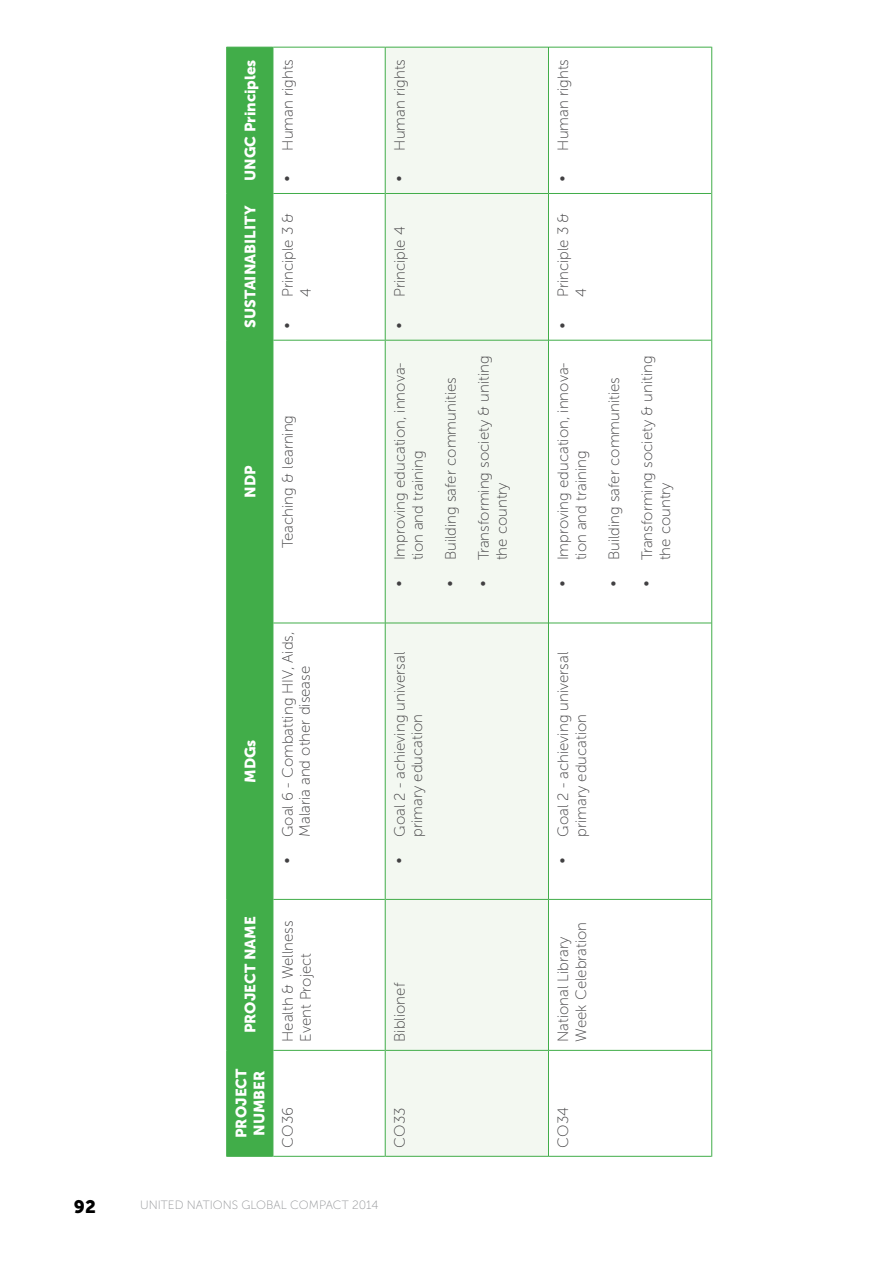
<style>
.page{position:relative;width:893px;height:1263px;background:#fff}
.page>*{position:absolute;margin:0;border:0;box-sizing:border-box;transform-origin:0 0}
.t1{font:18px "Museo Sans 900";color:#000}
.t2{font:15px/18px "Museo Sans 100";color:#414042}
.t3{font:15px/18px "Museo Sans 900";color:#fff}
.t4{font:12px "Museo Sans 100";color:#939598}
</style>
<div class="page">
<div style="left:227px;top:48px;width:46px;height:1108px;background:#41ad49"></div>
<div style="left:386px;top:48px;width:162px;height:1108px;background:#f3f8f1"></div>
<hr style="left:226px;top:1050px;width:1px;height:107px;background:#41ad49">
<hr style="left:227px;top:1156px;width:46px;height:1px;background:#41ad49">
<hr style="left:226px;top:899px;width:1px;height:151px;background:#41ad49">
<hr style="left:227px;top:1050px;width:46px;height:1px;background:#41ad49">
<hr style="left:226px;top:623px;width:1px;height:276px;background:#41ad49">
<hr style="left:227px;top:899px;width:46px;height:1px;background:#41ad49">
<hr style="left:226px;top:340px;width:1px;height:283px;background:#41ad49">
<hr style="left:227px;top:623px;width:46px;height:1px;background:#41ad49">
<hr style="left:226px;top:193px;width:1px;height:147px;background:#41ad49">
<hr style="left:227px;top:340px;width:46px;height:1px;background:#41ad49">
<hr style="left:226px;top:47px;width:1px;height:146px;background:#41ad49">
<hr style="left:227px;top:193px;width:46px;height:1px;background:#41ad49">
<hr style="left:227px;top:47px;width:46px;height:1px;background:#41ad49">
<hr style="left:273px;top:1050px;width:1px;height:107px;background:#41ad49">
<hr style="left:273px;top:1156px;width:112px;height:1px;background:#41ad49">
<hr style="left:273px;top:899px;width:1px;height:151px;background:#41ad49">
<hr style="left:273px;top:1050px;width:112px;height:1px;background:#41ad49">
<hr style="left:273px;top:623px;width:1px;height:276px;background:#41ad49">
<hr style="left:273px;top:899px;width:112px;height:1px;background:#41ad49">
<hr style="left:273px;top:340px;width:1px;height:283px;background:#41ad49">
<hr style="left:273px;top:623px;width:112px;height:1px;background:#41ad49">
<hr style="left:273px;top:193px;width:1px;height:147px;background:#41ad49">
<hr style="left:273px;top:340px;width:112px;height:1px;background:#41ad49">
<hr style="left:273px;top:47px;width:1px;height:146px;background:#41ad49">
<hr style="left:273px;top:193px;width:112px;height:1px;background:#41ad49">
<hr style="left:273px;top:47px;width:112px;height:1px;background:#41ad49">
<hr style="left:385px;top:1050px;width:1px;height:107px;background:#41ad49">
<hr style="left:386px;top:1156px;width:162px;height:1px;background:#41ad49">
<hr style="left:385px;top:899px;width:1px;height:151px;background:#41ad49">
<hr style="left:386px;top:1050px;width:162px;height:1px;background:#41ad49">
<hr style="left:385px;top:623px;width:1px;height:276px;background:#41ad49">
<hr style="left:386px;top:899px;width:162px;height:1px;background:#41ad49">
<hr style="left:385px;top:340px;width:1px;height:283px;background:#41ad49">
<hr style="left:386px;top:623px;width:162px;height:1px;background:#41ad49">
<hr style="left:385px;top:193px;width:1px;height:147px;background:#41ad49">
<hr style="left:386px;top:340px;width:162px;height:1px;background:#41ad49">
<hr style="left:385px;top:47px;width:1px;height:146px;background:#41ad49">
<hr style="left:386px;top:193px;width:162px;height:1px;background:#41ad49">
<hr style="left:386px;top:47px;width:162px;height:1px;background:#41ad49">
<hr style="left:548px;top:1050px;width:1px;height:107px;background:#41ad49">
<hr style="left:549px;top:1156px;width:162px;height:1px;background:#41ad49">
<hr style="left:548px;top:899px;width:1px;height:151px;background:#41ad49">
<hr style="left:549px;top:1050px;width:162px;height:1px;background:#41ad49">
<hr style="left:548px;top:623px;width:1px;height:276px;background:#41ad49">
<hr style="left:549px;top:899px;width:162px;height:1px;background:#41ad49">
<hr style="left:548px;top:340px;width:1px;height:283px;background:#41ad49">
<hr style="left:549px;top:623px;width:162px;height:1px;background:#41ad49">
<hr style="left:548px;top:193px;width:1px;height:147px;background:#41ad49">
<hr style="left:549px;top:340px;width:162px;height:1px;background:#41ad49">
<hr style="left:548px;top:47px;width:1px;height:146px;background:#41ad49">
<hr style="left:549px;top:193px;width:162px;height:1px;background:#41ad49">
<hr style="left:549px;top:47px;width:162px;height:1px;background:#41ad49">
<hr style="left:711px;top:1050px;width:1px;height:107px;background:#41ad49">
<hr style="left:711px;top:899px;width:1px;height:151px;background:#41ad49">
<hr style="left:711px;top:623px;width:1px;height:276px;background:#41ad49">
<hr style="left:711px;top:340px;width:1px;height:283px;background:#41ad49">
<hr style="left:711px;top:193px;width:1px;height:147px;background:#41ad49">
<hr style="left:711px;top:47px;width:1px;height:146px;background:#41ad49">
<p class="t3" style="left:241px;top:181px;width:123px;rotate:-90deg">UNGC Principles</p>
<p class="t3" style="left:241px;top:328px;width:123px;rotate:-90deg">SUSTAINABILITY</p>
<p class="t2" style="left:279px;top:182px;width:125px;rotate:-90deg">• Human rights</p>
<p class="t2" style="left:279px;top:297px;width:86px;text-indent:-32px;rotate:-90deg">• Principle 3 &amp;<br>4</p>
<p class="t3" style="left:241px;top:498px;width:34px;rotate:-90deg">NDP</p>
<p class="t2" style="left:279px;top:548px;width:135px;rotate:-90deg">Teaching &amp; learning</p>
<p class="t3" style="left:241px;top:783px;width:45px;rotate:-90deg">MDGs</p>
<p class="t2" style="left:279px;top:864px;width:234px;line-height:17.2px;text-align:center;rotate:-90deg">• Goal 6 - Combatting HIV, Aids,<br>Malaria and other disease</p>
<p class="t2" style="left:391px;top:182px;width:125px;rotate:-90deg">• Human rights</p>
<p class="t2" style="left:391px;top:329px;width:104px;rotate:-90deg">• Principle 4</p>
<p class="t2" style="left:391px;top:560px;width:200px;text-indent:-27px;rotate:-90deg">• Improving education, innova&shy;tion and training</p>
<p class="t2" style="left:442px;top:587px;width:212px;rotate:-90deg">• Building safer communities</p>
<p class="t2" style="left:475px;top:560px;width:206px;text-indent:-27px;rotate:-90deg">• Transforming society &amp; uniting the country</p>
<p class="t2" style="left:391px;top:837px;width:186px;line-height:17.2px;text-indent:-27px;rotate:-90deg">• Goal 2 - achieving universal primary education</p>
<p class="t3" style="left:241px;top:1033px;width:118px;rotate:-90deg">PROJECT NAME</p>
<p class="t3" style="left:232px;top:1138px;width:71px;rotate:-90deg">PROJECT<br>NUMBER</p>
<p class="t2" style="left:279px;top:1042px;width:123px;rotate:-90deg">Health &amp; Wellness<br>Event Project</p>
<p class="t2" style="left:279px;top:1148px;width:42px;rotate:-90deg">CO36</p>
<p class="t2" style="left:391px;top:1042px;width:60px;rotate:-90deg">Biblionef</p>
<p class="t2" style="left:391px;top:1148px;width:41px;rotate:-90deg">CO33</p>
<p class="t1" style="left:74px;top:1196px;width:23px">92</p>
<p class="t4" style="left:140px;top:1199px;width:240px">UNITED NATIONS GLOBAL COMPACT 2014</p>
<p class="t2" style="left:554px;top:182px;width:125px;rotate:-90deg">• Human rights</p>
<p class="t2" style="left:554px;top:297px;width:86px;text-indent:-32px;rotate:-90deg">• Principle 3 &amp;<br>4</p>
<p class="t2" style="left:554px;top:560px;width:200px;text-indent:-27px;rotate:-90deg">• Improving education, innova&shy;tion and training</p>
<p class="t2" style="left:605px;top:587px;width:212px;rotate:-90deg">• Building safer communities</p>
<p class="t2" style="left:638px;top:560px;width:206px;text-indent:-27px;rotate:-90deg">• Transforming society &amp; uniting the country</p>
<p class="t2" style="left:554px;top:837px;width:186px;text-indent:-27px;rotate:-90deg">• Goal 2 - achieving universal primary education</p>
<p class="t2" style="left:554px;top:1042px;width:121px;rotate:-90deg">National Library<br>Week Celebration</p>
<p class="t2" style="left:554px;top:1148px;width:42px;rotate:-90deg">CO34</p>
</div>
